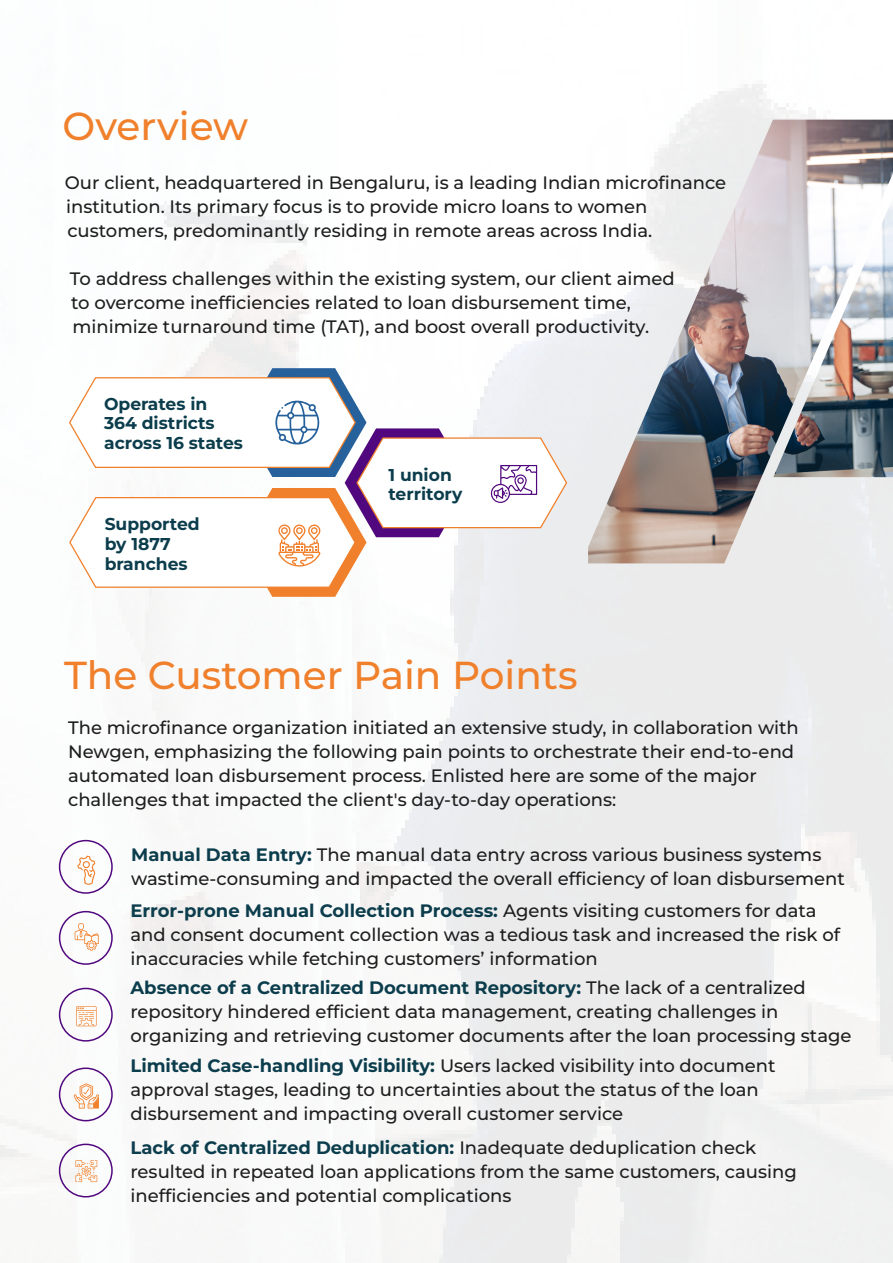
<style>
.page{position:relative;width:893px;height:1263px;background:#fff}
.page>*{position:absolute;margin:0;border:0;box-sizing:border-box;transform-origin:0 0}
.t1{font:500 39px "Montserrat";color:#f0802b}
.t2{font:500 18px/24px "Montserrat";color:#1e1e1e}
.t3{font:700 17.1px/20px "Montserrat";color:#0c3d4c}
.s1{font-weight:700;color:#0c3d4c}
</style>
<div class="page">
<img style="left:0;top:84px;width:893px;height:1179px">
<img style="left:588px;top:120px;width:305px;height:443px">
<svg style="left:68px;top:368px;width:500px;height:229px"></svg>
<div style="left:59px;top:840px;width:54px;height:54px;border:2px solid #51087e;border-radius:50%"></div>
<div style="left:59px;top:911px;width:54px;height:54px;border:2px solid #51087e;border-radius:50%"></div>
<div style="left:59px;top:988px;width:54px;height:53px;border:2px solid #51087e;border-radius:50%"></div>
<div style="left:59px;top:1067px;width:54px;height:54px;border:2px solid #51087e;border-radius:50%"></div>
<div style="left:59px;top:1143px;width:54px;height:54px;border:2px solid #51087e;border-radius:50%"></div>
<svg style="left:77px;top:855px;width:18px;height:30px"></svg>
<svg style="left:75px;top:923px;width:24px;height:28px"></svg>
<svg style="left:76px;top:1006px;width:21px;height:20px"></svg>
<svg style="left:73px;top:1083px;width:26px;height:25px"></svg>
<svg style="left:75px;top:1160px;width:23px;height:22px"></svg>
<h1 class="t1" style="left:63px;top:100px;width:187px">Overview</h1>
<p class="t2" style="left:65px;top:170px;width:663px">Our client, headquartered in Bengaluru, is a leading Indian microfinance institution. Its primary focus is to provide micro loans to women customers, predominantly residing in remote areas across India.</p>
<p class="t2" style="left:70px;top:266px;width:606px">To address challenges within the existing system, our client aimed to overcome inefficiencies related to loan disbursement time, minimize turnaround time (TAT), and boost overall productivity.</p>
<p class="t3" style="left:104px;top:393px;width:141px">Operates in<br>364 districts across 16 states</p>
<p class="t3" style="left:105px;top:514px;width:97px">Supported by 1877 branches</p>
<p class="t3" style="left:388px;top:464px;width:76px">1 union territory</p>
<h1 class="t1" style="left:64px;top:650px;width:515px">The Customer Pain Points</h1>
<p class="t2" style="left:68px;top:715px;width:732px">The microfinance organization initiated an extensive study, in collaboration with Newgen, emphasizing the following pain points to orchestrate their end-to-end automated loan disbursement process. Enlisted here are some of the major challenges that impacted the client's day-to-day operations:</p>
<p class="t2" style="left:131px;top:842px;width:715px"><span class="s1">Manual Data Entry:</span> The manual data entry across various business systems wastime-consuming and impacted the overall efficiency of loan disbursement</p>
<p class="t2" style="left:130px;top:898px;width:711px"><span class="s1">Error-prone Manual Collection Process:</span> Agents visiting customers for data and consent document collection was a tedious task and increased the risk of inaccuracies while fetching customers’ information</p>
<p class="t2" style="left:130px;top:975px;width:723px"><span class="s1">Absence of a Centralized Document Repository:</span> The lack of a centralized repository hindered efficient data management, creating challenges in organizing and retrieving customer documents after the loan processing stage</p>
<p class="t2" style="left:130px;top:1053px;width:647px"><span class="s1">Limited Case-handling Visibility:</span> Users lacked visibility into document approval stages, leading to uncertainties about the status of the loan disbursement and impacting overall customer service</p>
<p class="t2" style="left:130px;top:1135px;width:668px"><span class="s1">Lack of Centralized Deduplication:</span> Inadequate deduplication check resulted in repeated loan applications from the same customers, causing inefficiencies and potential complications</p>
</div>
